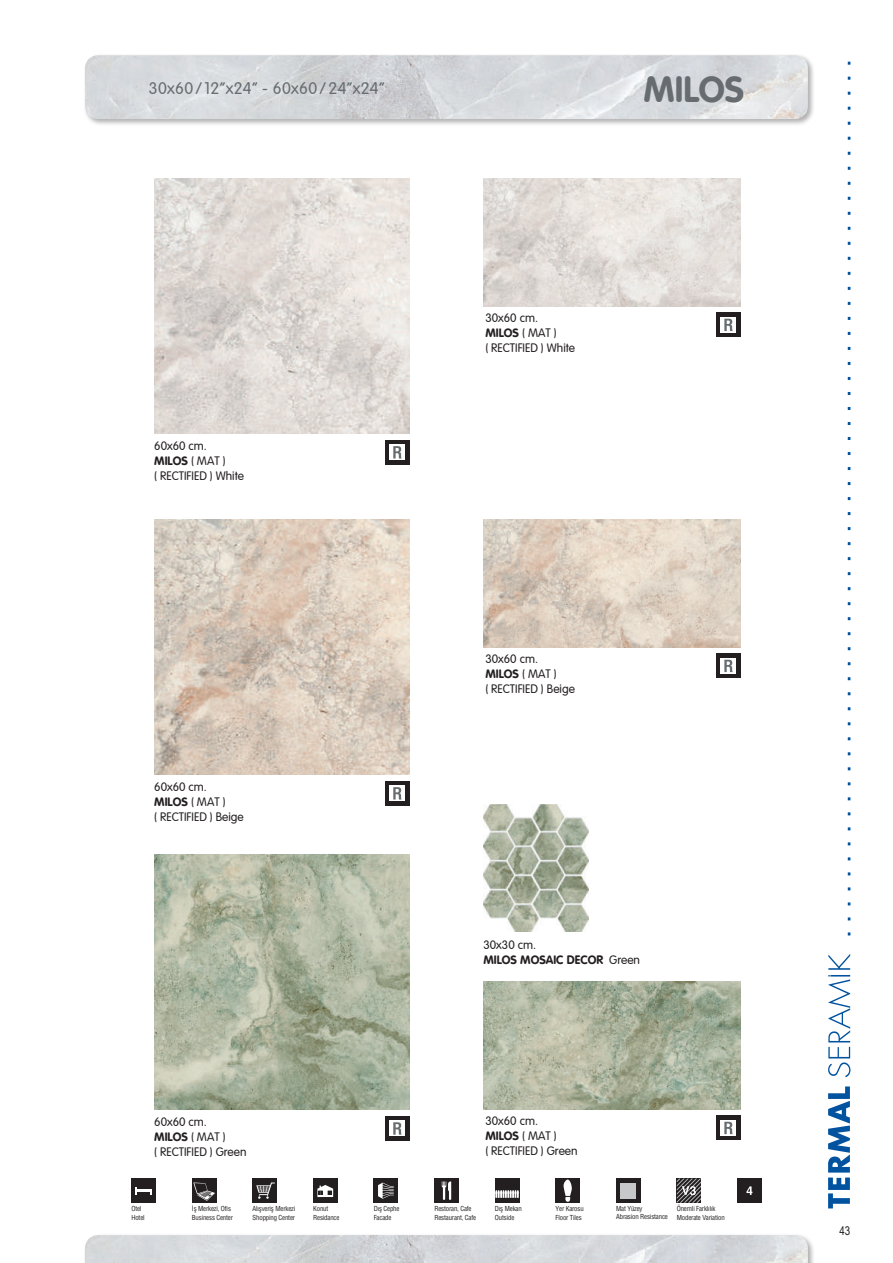
<style>
.page{position:relative;width:893px;height:1263px;background:#fff}
.page>*{position:absolute;margin:0;border:0;box-sizing:border-box;transform-origin:0 0}
.t1{font:36px "Vag Rounded Bold Turk";color:#676c70}
.t2{font:16.5px "Vag Rounded Light Turk";letter-spacing:.02em;color:#676c70}
.t3{font:12px "Vag Rounded Light Turk";color:#231f20}
.t4{font:12px "Vag Rounded Bold Turk";color:#231f20}
.t5{font:12px "Arial Narrow";color:#231f20}
.t6{font:6.75px/8.7px "Helvetica Condensed";letter-spacing:-.02em;color:#231f20}
.s1{font-family:"Vag Rounded Light Turk"}
</style>
<div class="page">
<svg style="left:828px;top:1086px;width:22px;height:122px"></svg>
<svg style="left:828px;top:954px;width:22px;height:123px"></svg>
<svg style="left:848px;top:62px;width:2px;height:873px"></svg>
<div style="left:83px;top:1233px;width:733px;height:30px;background:#231f20;opacity:.35"></div>
<img style="left:85px;top:1235px;width:723px;height:28px">
<div style="left:83px;top:54px;width:733px;height:72px;background:#231f20;opacity:.35"></div>
<img style="left:85px;top:55px;width:723px;height:64px">
<div style="left:737px;top:1178px;width:25px;height:25px;background:#231f20"></div>
<svg style="left:746px;top:1186px;width:6px;height:9px"></svg>
<div style="left:192px;top:1178px;width:24px;height:25px;background:#231f20"></div>
<svg style="left:193px;top:1182px;width:22px;height:19px"></svg>
<div style="left:253px;top:1178px;width:24px;height:25px;background:#231f20"></div>
<svg style="left:256px;top:1182px;width:19px;height:17px"></svg>
<div style="left:313px;top:1178px;width:24px;height:25px;background:#231f20"></div>
<svg style="left:317px;top:1185px;width:16px;height:12px"></svg>
<div style="left:374px;top:1178px;width:24px;height:25px;background:#231f20"></div>
<svg style="left:378px;top:1182px;width:16px;height:17px"></svg>
<div style="left:434px;top:1178px;width:25px;height:25px;background:#231f20"></div>
<svg style="left:442px;top:1181px;width:9px;height:19px"></svg>
<div style="left:495px;top:1178px;width:24px;height:25px;background:#231f20"></div>
<svg style="left:495px;top:1190px;width:24px;height:8px"></svg>
<div style="left:556px;top:1178px;width:24px;height:25px;background:#231f20"></div>
<svg style="left:563px;top:1179px;width:9px;height:23px"></svg>
<div style="left:131px;top:1178px;width:25px;height:25px;background:#231f20"></div>
<svg style="left:135px;top:1187px;width:17px;height:7px"></svg>
<svg style="left:677px;top:1178px;width:24px;height:25px"></svg>
<div style="left:616px;top:1178px;width:24px;height:25px;background:#231f20"></div>
<div style="left:620px;top:1183px;width:16px;height:15px;background:#c7c8ca"></div>
<img style="left:483px;top:179px;width:257px;height:127px">
<div style="left:716px;top:313px;width:24px;height:24px;background:#231f20"></div>
<div style="left:721px;top:317px;width:15px;height:16px;background:#fff"></div>
<svg style="left:724px;top:319px;width:9px;height:12px"></svg>
<img style="left:154px;top:179px;width:255px;height:255px">
<div style="left:385px;top:440px;width:24px;height:24px;background:#231f20"></div>
<div style="left:390px;top:445px;width:15px;height:15px;background:#fff"></div>
<svg style="left:393px;top:446px;width:9px;height:12px"></svg>
<img style="left:483px;top:520px;width:257px;height:127px">
<div style="left:716px;top:654px;width:24px;height:24px;background:#231f20"></div>
<div style="left:721px;top:658px;width:15px;height:16px;background:#fff"></div>
<svg style="left:724px;top:660px;width:9px;height:12px"></svg>
<img style="left:154px;top:520px;width:255px;height:255px">
<div style="left:385px;top:781px;width:24px;height:24px;background:#231f20"></div>
<div style="left:390px;top:786px;width:15px;height:15px;background:#fff"></div>
<svg style="left:393px;top:787px;width:9px;height:12px"></svg>
<img style="left:483px;top:982px;width:257px;height:127px">
<div style="left:716px;top:1116px;width:24px;height:24px;background:#231f20"></div>
<svg style="left:721px;top:1120px;width:15px;height:16px"></svg>
<svg style="left:724px;top:1122px;width:9px;height:12px"></svg>
<img style="left:154px;top:855px;width:255px;height:255px">
<div style="left:385px;top:1116px;width:24px;height:24px;background:#231f20"></div>
<div style="left:390px;top:1121px;width:15px;height:15px;background:#fff"></div>
<svg style="left:393px;top:1122px;width:9px;height:13px"></svg>
<img style="left:483px;top:805px;width:106px;height:126px">
<h2 class="t2" style="left:149px;top:79px;width:237px">30x60/12”x24” - 60x60/24”x24”</h2>
<h1 class="t1" style="left:643px;top:68px;width:102px">MILOS</h1>
<h3 class="t3" style="left:154px;top:439px;width:54px">60x60 cm.</h3>
<h3 class="t4" style="left:154px;top:454px;width:73px">MILOS <span class="s1">( MAT )</span></h3>
<h3 class="t3" style="left:154px;top:469px;width:91px">( RECTIFIED ) White</h3>
<h3 class="t3" style="left:154px;top:780px;width:54px">60x60 cm.</h3>
<h3 class="t4" style="left:154px;top:795px;width:73px">MILOS <span class="s1">( MAT )</span></h3>
<h3 class="t3" style="left:154px;top:810px;width:91px">( RECTIFIED ) Beige</h3>
<h3 class="t3" style="left:154px;top:1115px;width:54px">60x60 cm.</h3>
<h3 class="t4" style="left:154px;top:1130px;width:73px">MILOS <span class="s1">( MAT )</span></h3>
<h3 class="t3" style="left:154px;top:1145px;width:94px">( RECTIFIED ) Green</h3>
<h3 class="t3" style="left:485px;top:312px;width:54px">30x60 cm.</h3>
<h3 class="t4" style="left:485px;top:326px;width:73px">MILOS <span class="s1">( MAT )</span></h3>
<h3 class="t3" style="left:485px;top:342px;width:91px">( RECTIFIED ) White</h3>
<h3 class="t3" style="left:485px;top:653px;width:54px">30x60 cm.</h3>
<h3 class="t4" style="left:485px;top:667px;width:73px">MILOS <span class="s1">( MAT )</span></h3>
<h3 class="t3" style="left:485px;top:683px;width:91px">( RECTIFIED ) Beige</h3>
<h3 class="t3" style="left:483px;top:938px;width:54px">30x30 cm.</h3>
<h3 class="t4" style="left:483px;top:953px;width:158px">MILOS MOSAIC DECOR <span class="s1">Green</span></h3>
<h3 class="t3" style="left:485px;top:1115px;width:54px">30x60 cm.</h3>
<h3 class="t4" style="left:485px;top:1129px;width:73px">MILOS <span class="s1">( MAT )</span></h3>
<h3 class="t3" style="left:485px;top:1145px;width:94px">( RECTIFIED ) Green</h3>
<p class="t6" style="left:131px;top:1205px;width:15px">Otel<br>Hotel</p>
<p class="t6" style="left:677px;top:1204px;width:50px">Önemli Farklılık<br>Moderate Variation</p>
<p class="t6" style="left:192px;top:1204px;width:43px">İş Merkezi, Ofis<br>Business Center</p>
<p class="t6" style="left:253px;top:1204px;width:44px">Alışveriş Merkezi<br>Shopping Center</p>
<p class="t6" style="left:313px;top:1205px;width:28px">Konut<br>Residance</p>
<p class="t6" style="left:374px;top:1204px;width:27px">Dış Cephe<br>Facade</p>
<p class="t6" style="left:434px;top:1205px;width:43px">Restoran, Cafe<br>Restaurant, Cafe</p>
<p class="t6" style="left:495px;top:1204px;width:28px">Dış Mekan<br>Outside</p>
<p class="t6" style="left:556px;top:1205px;width:30px">Yer Karosu<br>Floor Tiles</p>
<p class="t6" style="left:616px;top:1204px;width:53px">Mat Yüzey<br>Abrasion Resistance</p>
<h3 class="t5" style="left:839px;top:1223px;width:12px">43</h3>
</div>
